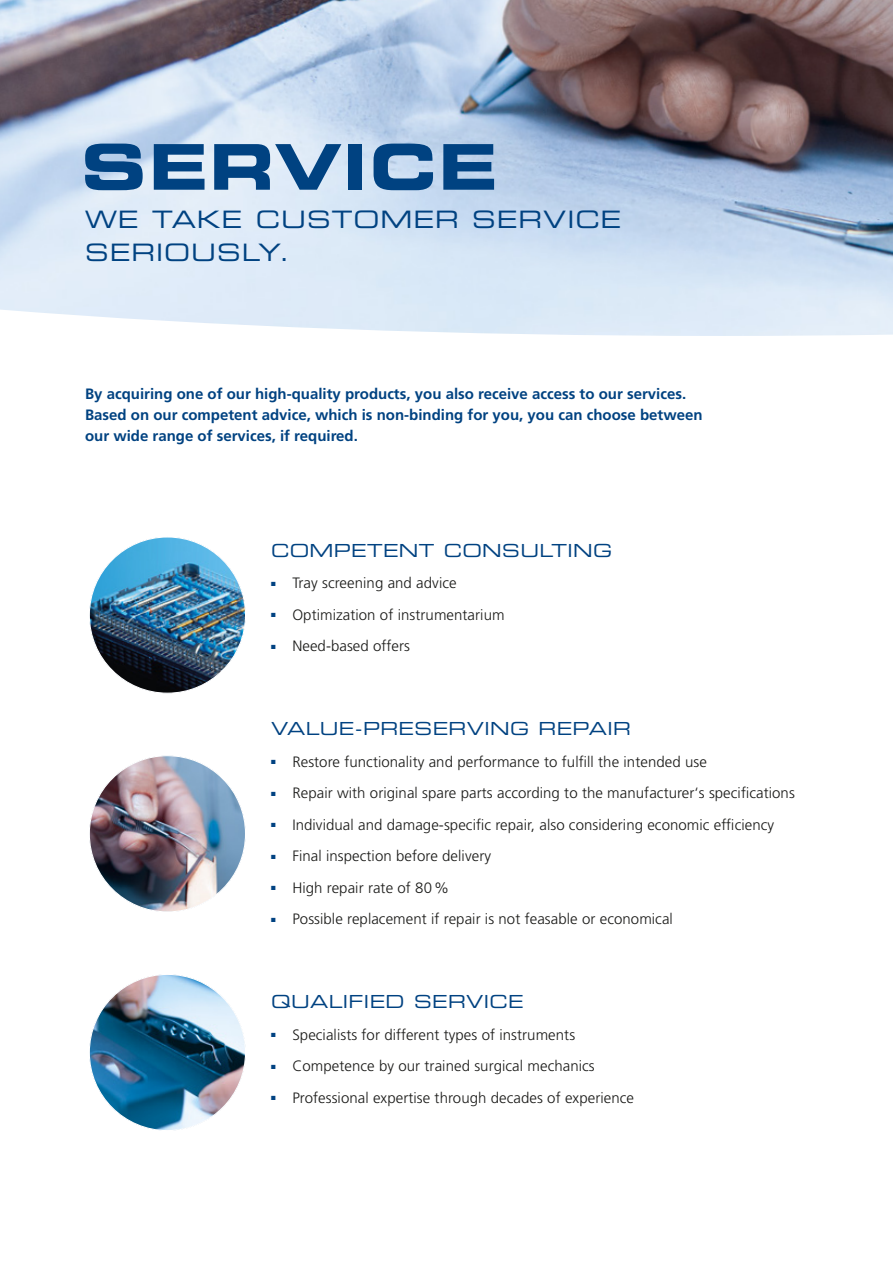
<style>
.page{position:relative;width:893px;height:1263px;background:#fff}
.page>*{position:absolute;margin:0;border:0;box-sizing:border-box;transform-origin:0 0}
.t1{font:63px "Eurostile LT Std Bold Ex 2";letter-spacing:.025em;color:#004281}
.t2{font:24px/33px "Eurostile LT Std Ex 2";letter-spacing:.04em;color:#004281}
.t3{font:18px "Eurostile LT Std Ex 2";letter-spacing:.02em;color:#004281}
.t4{font:300 15px "Frutiger LT Std";letter-spacing:.005em;color:#1a1a18}
.t5{font:700 15px/21px "Frutiger LT Std";color:#004281}
.s1{color:#004281}
</style>
<div class="page">
<img style="left:0;top:0;width:893px;height:336px">
<img style="left:89px;top:537px;width:157px;height:156px;border-radius:78px">
<img style="left:89px;top:756px;width:157px;height:156px;border-radius:78px">
<img style="left:89px;top:974px;width:157px;height:156px;border-radius:78px">
<h1 class="t1" style="left:81px;top:123px;width:418px">SERVICE</h1>
<h2 class="t2" style="left:85px;top:202px;width:538px">WE TAKE CUSTOMER SERVICE<br>SERIOUSLY.</h2>
<p class="t5" style="left:85px;top:383px;width:619px">By acquiring one of our high-quality products, you also receive access to our services.<br>Based on our competent advice, which is non-binding for you, you can choose between our wide range of services, if required.</p>
<p class="t3" style="left:271px;top:538px;width:343px">COMPETENT CONSULTING</p>
<p class="t4" style="left:271px;top:574px;width:187px"><span class="s1">■</span> Tray screening and advice</p>
<p class="t4" style="left:271px;top:606px;width:235px"><span class="s1">■</span> Optimization of instrumentarium</p>
<p class="t4" style="left:271px;top:637px;width:140px"><span class="s1">■</span> Need-based offers</p>
<p class="t3" style="left:271px;top:716px;width:361px">VALUE-PRESERVING REPAIR</p>
<p class="t4" style="left:271px;top:753px;width:437px"><span class="s1">■</span> Restore functionality and performance to fulfill the intended use</p>
<p class="t4" style="left:271px;top:784px;width:525px"><span class="s1">■</span> Repair with original spare parts according to the manufacturer‘s specifications</p>
<p class="t4" style="left:271px;top:816px;width:505px"><span class="s1">■</span> Individual and damage-specific repair, also considering economic efficiency</p>
<p class="t4" style="left:271px;top:847px;width:221px"><span class="s1">■</span> Final inspection before delivery</p>
<p class="t4" style="left:271px;top:879px;width:179px"><span class="s1">■</span> High repair rate of 80%</p>
<p class="t4" style="left:271px;top:910px;width:403px"><span class="s1">■</span> Possible replacement if repair is not feasable or economical</p>
<p class="t3" style="left:271px;top:989px;width:254px">QUALIFIED SERVICE</p>
<p class="t4" style="left:271px;top:1026px;width:306px"><span class="s1">■</span> Specialists for different types of instruments</p>
<p class="t4" style="left:271px;top:1057px;width:325px"><span class="s1">■</span> Competence by our trained surgical mechanics</p>
<p class="t4" style="left:271px;top:1089px;width:364px"><span class="s1">■</span> Professional expertise through decades of experience</p>
</div>
